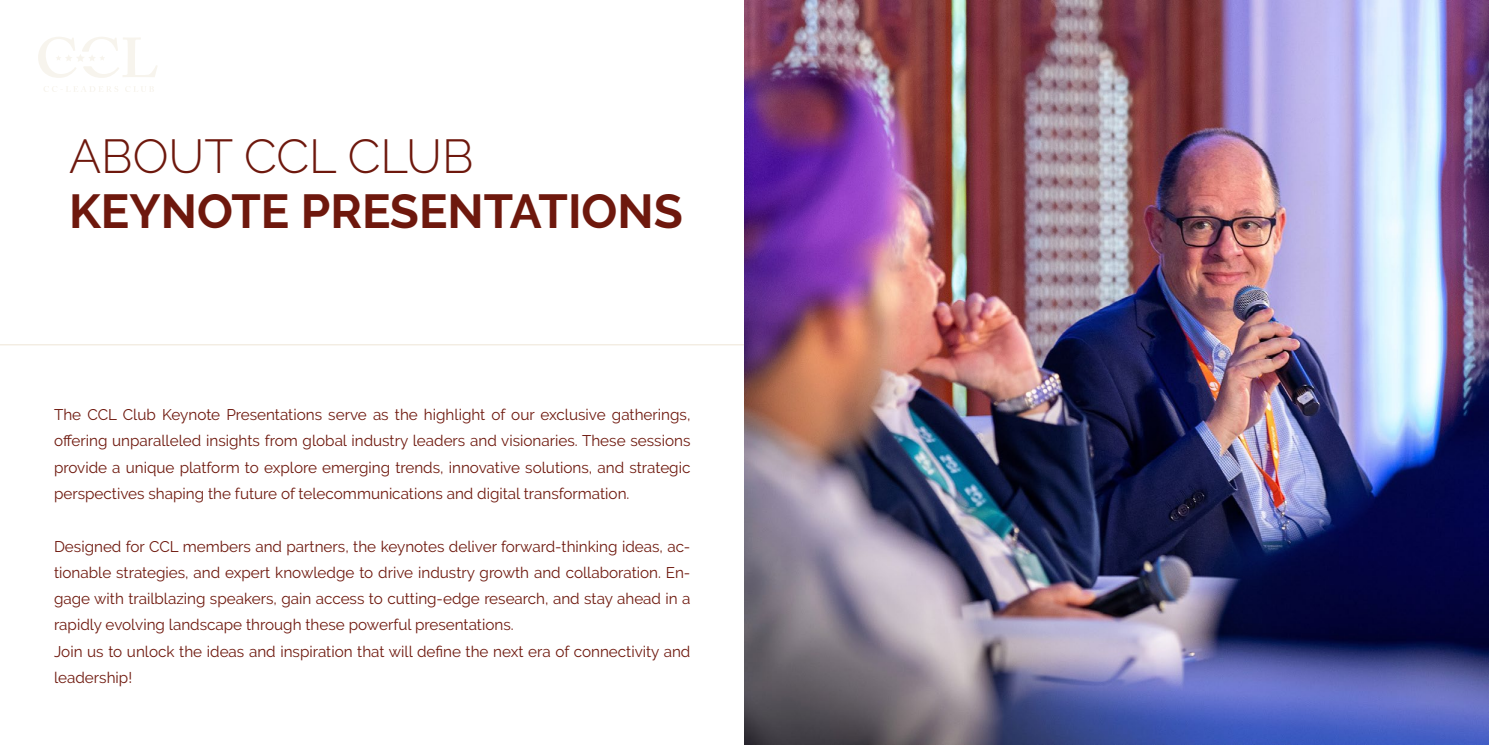
<style>
.page{position:relative;width:1489px;height:745px;background:#fff}
.page>*{position:absolute;margin:0;border:0;box-sizing:border-box;transform-origin:0 0}
.t1{font:700 47.5px "Raleway";color:#6e180d}
.t2{font:300 47.5px "Raleway";color:#6e180d}
.t3{font:15.38px/26.2px "Raleway";color:#6e180d;text-align:justify}
</style>
<div class="page">
<hr style="left:0;top:344px;width:744px;height:1px;background:#f1eade">
<svg style="left:44px;top:86px;width:110px;height:6px"></svg>
<svg style="left:38px;top:37px;width:119px;height:41px"></svg>
<img style="left:744px;top:0;width:744px;height:744px">
<h1 class="t2" style="left:69px;top:128px;width:406px">ABOUT CCL CLUB</h1>
<h1 class="t1" style="left:69px;top:184px;width:615px">KEYNOTE PRESENTATIONS</h1>
<p class="t3" style="left:54px;top:401px;width:638px">The CCL Club Keynote Presentations serve as the highlight of our exclusive gatherings, offering unparalleled insights from global industry leaders and visionaries. These sessions provide a unique platform to explore emerging trends, innovative solutions, and strategic perspectives shaping the future of telecommunications and digital transformation.</p>
<p class="t3" style="left:54px;top:532px;width:638px;text-align:left">Designed for CCL members and partners, the keynotes deliver forward-thinking ideas, ac&shy;tionable strategies, and expert knowledge to drive industry growth and collaboration. En&shy;gage with trailblazing speakers, gain access to cutting-edge research, and stay ahead in a rapidly evolving landscape through these powerful presentations.<br>Join us to unlock the ideas and inspiration that will define the next era of connectivity and leadership!</p>
</div>
